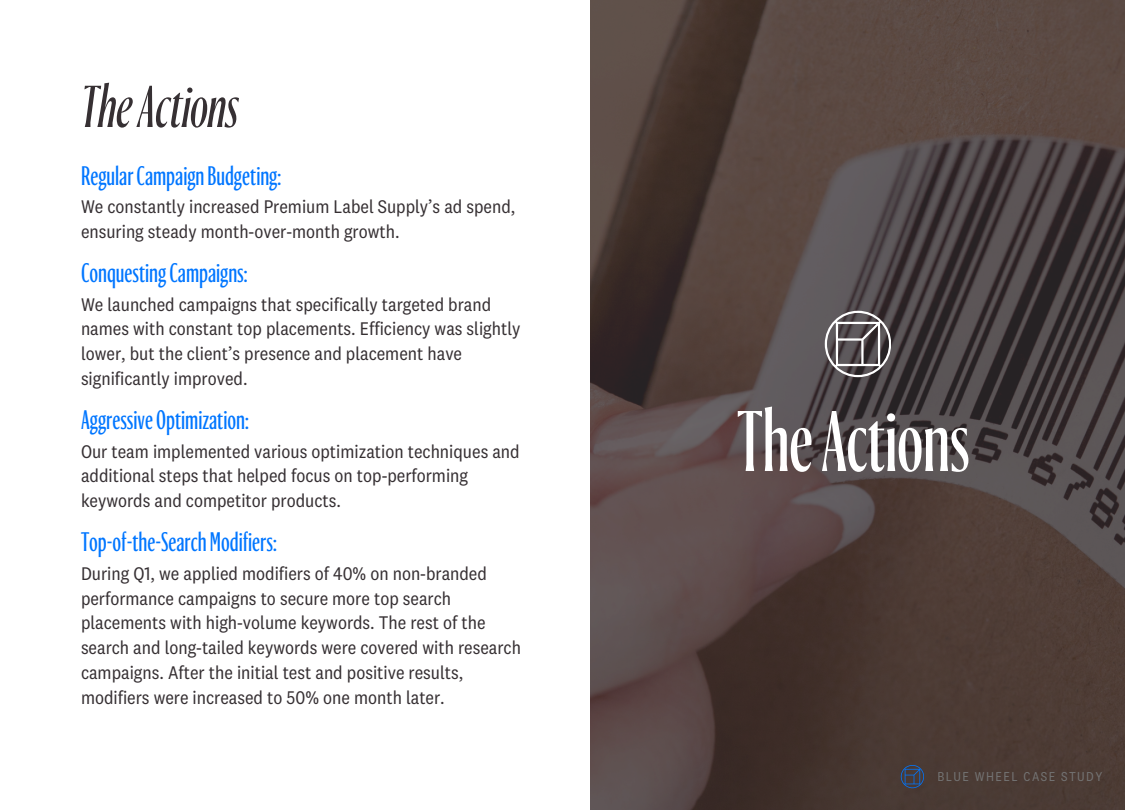
<style>
.page{position:relative;width:1125px;height:810px;background:#fff}
.page>*{position:absolute;margin:0;border:0;box-sizing:border-box;transform-origin:0 0}
.t1{font:500 80px "Ayer";color:#fff}
.t2{font:italic 500 55px "Ayer";color:#363033}
.t3{font:500 25px "Ayer Deck";color:#0076ff}
.t4{font:19px/24.8px "National 2 Narrow";color:#363033}
.t5{font:13.4px "National 2 Narrow";letter-spacing:.11em;color:#737373}
</style>
<div class="page">
<svg style="left:590px;top:0;width:535px;height:810px;background:#50423f"></svg>
<svg style="left:901px;top:765px;width:23px;height:23px"></svg>
<svg style="left:825px;top:311px;width:66px;height:66px"></svg>
<h1 class="t2" style="left:81px;top:86px;width:159px">TheActions</h1>
<h3 class="t3" style="left:81px;top:166px;width:202px">RegularCampaignBudgeting:</h3>
<h3 class="t4" style="left:81px;top:194px;width:436px">We constantly increased Premium Label Supply’s ad spend, ensuring steady month-over-month growth.</h3>
<h3 class="t3" style="left:81px;top:263px;width:168px">ConquestingCampaigns:</h3>
<h3 class="t4" style="left:81px;top:291px;width:441px">We launched campaigns that specifically targeted brand names with constant top placements. Efficiency was slightly lower, but the client’s presence and placement have significantly improved.</h3>
<p class="t3" style="left:81px;top:410px;width:169px">Aggressive Optimization:</p>
<p class="t4" style="left:81px;top:438px;width:440px">Our team implemented various optimization techniques and additional steps that helped focus on top-performing keywords and competitor products.</p>
<p class="t3" style="left:81px;top:533px;width:197px">Top-of-the-Search Modifiers:</p>
<p class="t4" style="left:81px;top:561px;width:442px">During Q1, we applied modifiers of 40% on non-branded performance campaigns to secure more top search placements with high-volume keywords. The rest of the search and long-tailed keywords were covered with research campaigns. After the initial test and positive results, modifiers were increased to 50% one month later.</p>
<h3 class="t1" style="left:737px;top:411px;width:234px">TheActions</h3>
<h3 class="t5" style="left:937px;top:768px;width:167px">BLUE WHEEL CASE STUDY</h3>
</div>
